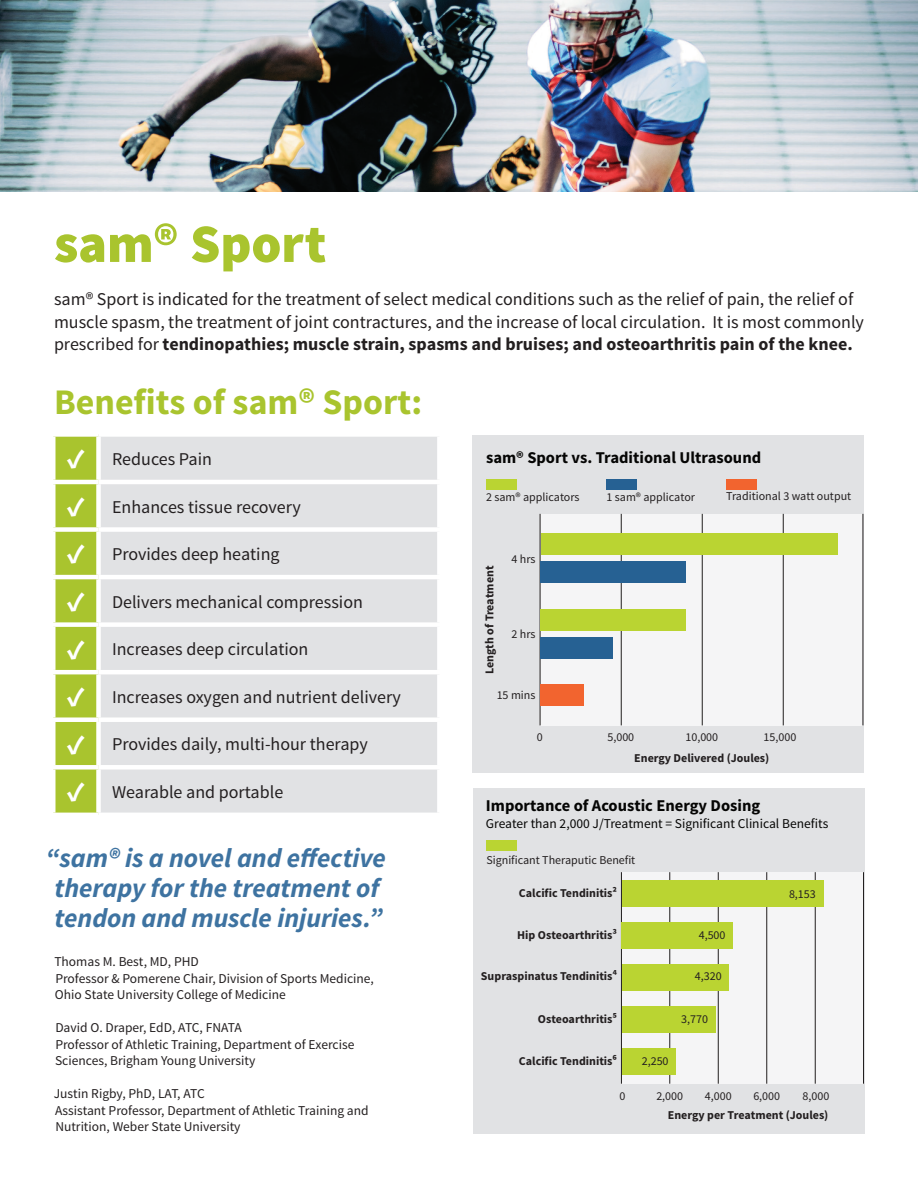
<style>
.page{position:relative;width:918px;height:1188px;background:#fff}
.page>*{position:absolute;margin:0;border:0;box-sizing:border-box;transform-origin:0 0}
.t1{font:900 54px "Source Sans Pro";letter-spacing:-.005em;color:#a9c42e}
.t2{font:700 36px "Source Sans Pro";color:#a9c42e}
.t3{font:italic 700 27px/30px "Source Sans Pro";letter-spacing:-.005em;color:#3e73a1;text-align:center}
.t4{font:18px/22.5px "Source Sans Pro";color:#231f20}
.t5{font:700 16.5px "Source Sans Pro";color:#050504}
.t6{font:13.5px/16.5px "Source Sans Pro";color:#231f20}
.t7{font:13.5px "Source Sans Pro";color:#050504}
.t8{font:700 12px "Source Sans Pro";color:#231f20}
.t9{font:12px "Source Sans Pro";color:#231f20}
.s1{font-weight:700}
.s2{font-weight:900;font-size:27px;color:#fff}
</style>
<div class="page">
<hr style="left:917px;top:192px;width:1px;height:55px;background:#3e73a1">
<img style="left:0;top:0;width:918px;height:192px">
<div style="left:56px;top:437px;width:40px;height:376px;background:#a9c42e"></div>
<div style="left:101px;top:437px;width:336px;height:376px;background:#e1e2e4"></div>
<hr style="left:99px;top:480px;width:343px;height:4px;background:#fff">
<div style="left:99px;top:527px;width:343px;height:5px;background:#fff"></div>
<hr style="left:99px;top:575px;width:343px;height:4px;background:#fff">
<div style="left:99px;top:622px;width:343px;height:5px;background:#fff"></div>
<hr style="left:99px;top:670px;width:343px;height:4px;background:#fff">
<div style="left:99px;top:717px;width:343px;height:5px;background:#fff"></div>
<div style="left:99px;top:765px;width:343px;height:5px;background:#fff"></div>
<hr style="left:51px;top:480px;width:48px;height:4px;background:#fff">
<div style="left:51px;top:527px;width:48px;height:5px;background:#fff"></div>
<hr style="left:51px;top:575px;width:48px;height:4px;background:#fff">
<div style="left:51px;top:622px;width:48px;height:5px;background:#fff"></div>
<hr style="left:51px;top:670px;width:48px;height:4px;background:#fff">
<div style="left:51px;top:717px;width:48px;height:5px;background:#fff"></div>
<div style="left:51px;top:765px;width:48px;height:5px;background:#fff"></div>
<hr style="left:917px;top:499px;width:1px;height:56px;background:#3e73a1">
<hr style="left:917px;top:833px;width:1px;height:56px;background:#3e73a1">
<div style="left:472px;top:436px;width:392px;height:337px;background:#e1e2e4"></div>
<div style="left:473px;top:789px;width:391px;height:345px;background:#e1e2e4"></div>
<div style="left:621px;top:872px;width:243px;height:212px;background:#f5f5f6"></div>
<div style="left:540px;top:514px;width:323px;height:212px;background:#f5f5f6"></div>
<hr style="left:670px;top:872px;width:1px;height:212px;background:#211e1e">
<hr style="left:718px;top:872px;width:1px;height:212px;background:#211e1e">
<hr style="left:767px;top:872px;width:1px;height:212px;background:#211e1e">
<hr style="left:815px;top:872px;width:1px;height:212px;background:#211e1e">
<hr style="left:863px;top:872px;width:1px;height:212px;background:#211e1e">
<hr style="left:621px;top:872px;width:1px;height:212px;background:#211e1e">
<div style="left:622px;top:880px;width:201px;height:27px;background:#bad432"></div>
<div style="left:622px;top:922px;width:111px;height:27px;background:#bad432"></div>
<div style="left:622px;top:964px;width:106px;height:27px;background:#bad432"></div>
<div style="left:622px;top:1006px;width:93px;height:27px;background:#bad432"></div>
<div style="left:622px;top:1048px;width:53px;height:27px;background:#bad432"></div>
<div style="left:486px;top:840px;width:31px;height:11px;background:#bad432"></div>
<hr style="left:621px;top:514px;width:1px;height:211px;background:#211e1e">
<hr style="left:702px;top:514px;width:1px;height:211px;background:#211e1e">
<hr style="left:783px;top:514px;width:1px;height:211px;background:#211e1e">
<hr style="left:863px;top:514px;width:1px;height:211px;background:#211e1e">
<hr style="left:540px;top:514px;width:1px;height:211px;background:#211e1e">
<div style="left:541px;top:533px;width:296px;height:22px;background:#bad432"></div>
<div style="left:541px;top:561px;width:145px;height:22px;background:#266193"></div>
<div style="left:541px;top:609px;width:145px;height:22px;background:#bad432"></div>
<div style="left:541px;top:637px;width:72px;height:22px;background:#266193"></div>
<div style="left:541px;top:684px;width:43px;height:22px;background:#f2642f"></div>
<div style="left:486px;top:479px;width:31px;height:10px;background:#bad432"></div>
<div style="left:726px;top:479px;width:31px;height:10px;background:#f2642f"></div>
<div style="left:606px;top:479px;width:31px;height:10px;background:#266193"></div>
<h1 class="t1" style="left:54px;top:209px;width:274px">sam® Sport</h1>
<p class="t4" style="left:54px;top:289px;width:812px">sam® Sport is indicated for the treatment of select medical conditions such as the relief of pain, the relief of muscle spasm, the treatment of joint contractures, and the increase of local circulation. It is most commonly prescribed for <span class="s1">tendinopathies; muscle strain, spasms and bruises; and osteoarthritis pain of the knee.</span></p>
<h2 class="t2" style="left:54px;top:379px;width:370px">Benefits of sam® Sport:</h2>
<p class="t4" style="left:67px;top:448px;width:147px"><span class="s2">✓</span> Reduces Pain</p>
<p class="t4" style="left:67px;top:496px;width:236px"><span class="s2">✓</span> Enhances tissue recovery</p>
<p class="t4" style="left:67px;top:543px;width:214px"><span class="s2">✓</span> Provides deep heating</p>
<p class="t4" style="left:67px;top:591px;width:298px"><span class="s2">✓</span> Delivers mechanical compression</p>
<p class="t4" style="left:67px;top:638px;width:243px"><span class="s2">✓</span> Increases deep circulation</p>
<p class="t4" style="left:67px;top:686px;width:336px"><span class="s2">✓</span> Increases oxygen and nutrient delivery</p>
<p class="t4" style="left:67px;top:733px;width:303px"><span class="s2">✓</span> Provides daily, multi-hour therapy</p>
<p class="t4" style="left:67px;top:781px;width:218px"><span class="s2">✓</span> Wearable and portable</p>
<h3 class="t3" style="left:46px;top:843px;width:342px">“sam® is a novel and effective therapy for the treatment of tendon and muscle injuries.”</h3>
<p class="t6" style="left:54px;top:954px;width:321px">Thomas M. Best, MD, PHD<br>Professor &amp; Pomerene Chair, Division of Sports Medicine,<br>Ohio State University College of Medicine</p>
<p class="t6" style="left:55px;top:1020px;width:301px">David O. Draper, EdD, ATC, FNATA<br>Professor of Athletic Training, Department of Exercise<br>Sciences, Brigham Young University</p>
<p class="t6" style="left:54px;top:1086px;width:317px">Justin Rigby, PhD, LAT, ATC<br>Assistant Professor, Department of Athletic Training and<br>Nutrition, Weber State University</p>
<p class="t5" style="left:486px;top:447px;width:277px">sam® Sport vs. Traditional Ultrasound</p>
<p class="t9" style="left:486px;top:489px;width:95px">2 sam® applicators</p>
<p class="t8" style="left:482px;top:674px;width:110px;rotate:-90deg">Length of Treatment</p>
<p class="t9" style="left:512px;top:551px;width:25px">4 hrs</p>
<p class="t9" style="left:512px;top:627px;width:25px">2 hrs</p>
<p class="t9" style="left:497px;top:688px;width:40px">15 mins</p>
<p class="t9" style="left:537px;top:729px;width:7px">0</p>
<p class="t9" style="left:606px;top:489px;width:90px">1 sam® applicator</p>
<p class="t9" style="left:726px;top:489px;width:127px">Traditional 3 watt output</p>
<p class="t9" style="left:607px;top:729px;width:28px">5,000</p>
<p class="t9" style="left:685px;top:729px;width:34px">10,000</p>
<p class="t9" style="left:764px;top:729px;width:34px">15,000</p>
<p class="t8" style="left:634px;top:750px;width:137px">Energy Delivered (Joules)</p>
<p class="t5" style="left:486px;top:795px;width:276px">Importance of Acoustic Energy Dosing</p>
<p class="t7" style="left:486px;top:815px;width:344px">Greater than 2,000 J/Treatment = Significant Clinical Benefits</p>
<p class="t9" style="left:486px;top:853px;width:150px">Significant Theraputic Benefit</p>
<p class="t8" style="left:519px;top:885px;width:100px">Calcific Tendinitis2</p>
<p class="t8" style="left:517px;top:928px;width:101px">Hip Osteoarthritis3</p>
<p class="t8" style="left:481px;top:969px;width:138px">Supraspinatus Tendinitis4</p>
<p class="t8" style="left:538px;top:1011px;width:81px">Osteoarthritis5</p>
<p class="t8" style="left:519px;top:1053px;width:100px">Calcific Tendinitis6</p>
<p class="t9" style="left:642px;top:1054px;width:28px">2,250</p>
<p class="t9" style="left:699px;top:928px;width:28px">4,500</p>
<p class="t9" style="left:695px;top:969px;width:28px">4,320</p>
<p class="t9" style="left:681px;top:1011px;width:28px">3,770</p>
<p class="t9" style="left:789px;top:886px;width:28px">8,153</p>
<p class="t9" style="left:619px;top:1088px;width:7px">0</p>
<p class="t9" style="left:656px;top:1088px;width:28px">2,000</p>
<p class="t9" style="left:705px;top:1088px;width:28px">4,000</p>
<p class="t9" style="left:753px;top:1088px;width:28px">6,000</p>
<p class="t9" style="left:803px;top:1088px;width:28px">8,000</p>
<p class="t8" style="left:668px;top:1107px;width:162px">Energy per Treatment (Joules)</p>
</div>
